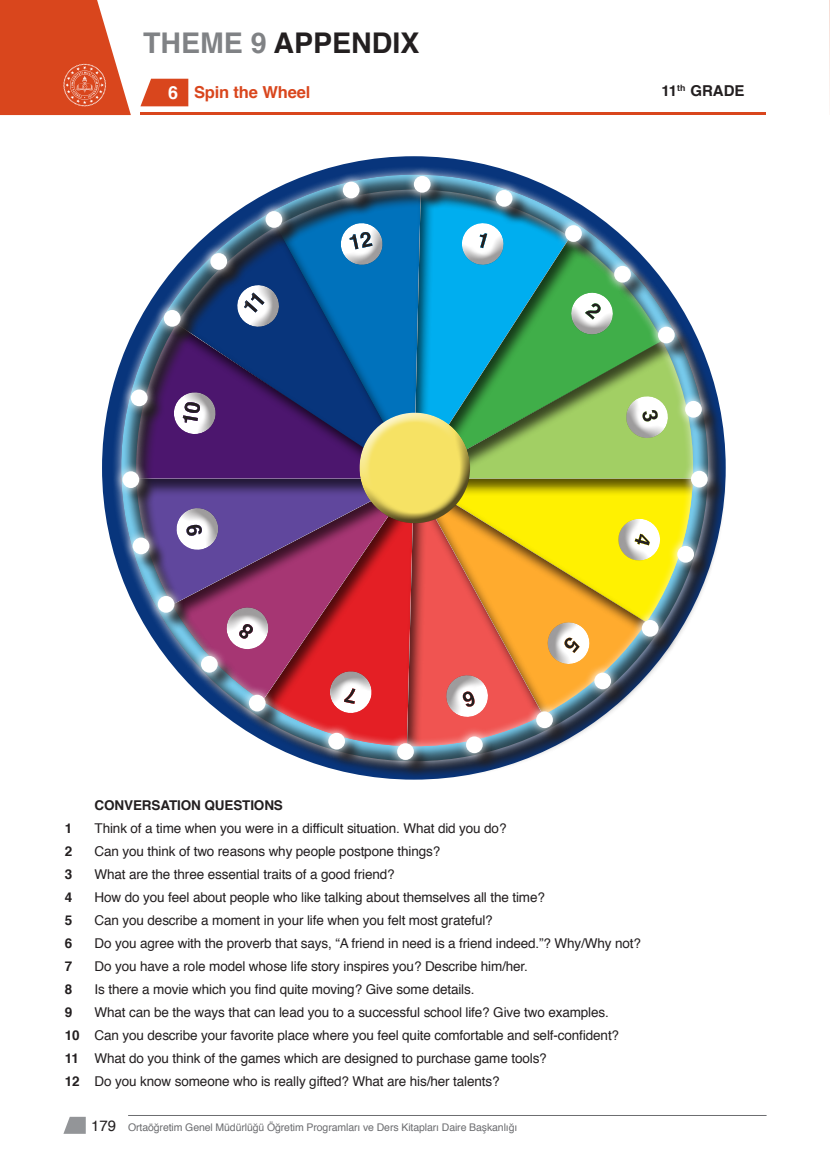
<style>
.page{position:relative;width:830px;height:1170px;background:#fff}
.page>*{position:absolute;margin:0;border:0;box-sizing:border-box;transform-origin:0 0}
.t1{font:700 28.5px "Helvetica";color:#231f20}
.t2{font:700 18px "Helvetica";color:#fff}
.t3{font:700 16.5px "Helvetica";letter-spacing:-.01em;color:#d9461d}
.t4{font:700 15px "Helvetica";color:#231f20}
.t5{font:15px "Helvetica";color:#231f20}
.Madde_numaralı{font:13.5px "Helvetica";letter-spacing:-.01em;color:#231f20}
.Madde_numaralı-2{font:700 13.5px "Helvetica";letter-spacing:-.01em;color:#231f20}
.Ana_Metin{font:10.5px "Helvetica";letter-spacing:-.01em;color:#6c6d70}
.s1{color:#808285}
.s2{font-weight:700}
</style>
<div class="page">
<svg style="left:63px;top:1116px;width:23px;height:17px"></svg>
<hr style="left:140px;top:113px;width:625px;height:2px;background:#d9461d">
<svg style="left:0;top:0;width:131px;height:115px;background:#de613e"></svg>
<svg style="left:140px;top:79px;width:48px;height:27px"></svg>
<hr style="left:128px;top:1114px;width:638px;height:1px;background:#6c6d70">
<div style="left:123px;top:177px;width:603px;height:602px;background:#231f20;opacity:.75"></div>
<div style="left:111px;top:165px;width:606px;height:606px;background:#fff;opacity:.75"></div>
<div style="left:121px;top:172px;width:586px;height:590px;background:#231f20;opacity:.75"></div>
<div style="left:416px;top:179px;width:33px;height:32px;background:#231f20;opacity:.75"></div>
<svg style="left:404px;top:167px;width:35px;height:35px"></svg>
<div style="left:413px;top:176px;width:17px;height:17px;background:#fff;border-radius:50%"></div>
<div style="left:498px;top:193px;width:32px;height:32px;background:#231f20;opacity:.75"></div>
<svg style="left:486px;top:181px;width:35px;height:35px"></svg>
<div style="left:495px;top:190px;width:17px;height:17px;background:#fff;border-radius:50%"></div>
<div style="left:567px;top:228px;width:33px;height:32px;background:#231f20;opacity:.75"></div>
<svg style="left:555px;top:216px;width:35px;height:35px"></svg>
<div style="left:565px;top:225px;width:16px;height:17px;background:#fff;border-radius:50%"></div>
<div style="left:616px;top:269px;width:33px;height:32px;background:#231f20;opacity:.75"></div>
<svg style="left:604px;top:256px;width:35px;height:36px"></svg>
<div style="left:614px;top:266px;width:16px;height:16px;background:#fff;border-radius:50%"></div>
<div style="left:660px;top:329px;width:33px;height:33px;background:#231f20;opacity:.75"></div>
<svg style="left:648px;top:317px;width:35px;height:35px"></svg>
<div style="left:657px;top:326px;width:17px;height:17px;background:#fff;border-radius:50%"></div>
<div style="left:679px;top:548px;width:33px;height:33px;background:#231f20;opacity:.75"></div>
<svg style="left:677px;top:536px;width:25px;height:35px"></svg>
<div style="left:677px;top:546px;width:16px;height:16px;background:#fff;border-radius:50%"></div>
<div style="left:644px;top:622px;width:32px;height:33px;background:#231f20;opacity:.75"></div>
<svg style="left:632px;top:610px;width:35px;height:35px"></svg>
<div style="left:641px;top:620px;width:17px;height:16px;background:#fff;border-radius:50%"></div>
<div style="left:597px;top:675px;width:32px;height:32px;background:#231f20;opacity:.75"></div>
<svg style="left:584px;top:663px;width:36px;height:35px"></svg>
<div style="left:594px;top:672px;width:16px;height:17px;background:#fff;border-radius:50%"></div>
<div style="left:538px;top:714px;width:33px;height:32px;background:#231f20;opacity:.75"></div>
<svg style="left:526px;top:702px;width:35px;height:35px"></svg>
<div style="left:536px;top:711px;width:16px;height:17px;background:#fff;border-radius:50%"></div>
<div style="left:468px;top:739px;width:33px;height:32px;background:#231f20;opacity:.75"></div>
<svg style="left:456px;top:734px;width:35px;height:28px"></svg>
<div style="left:466px;top:736px;width:16px;height:17px;background:#fff;border-radius:50%"></div>
<div style="left:400px;top:746px;width:32px;height:32px;background:#231f20;opacity:.75"></div>
<svg style="left:387px;top:734px;width:36px;height:35px"></svg>
<div style="left:397px;top:743px;width:16px;height:16px;background:#fff;border-radius:50%"></div>
<div style="left:331px;top:735px;width:32px;height:33px;background:#231f20;opacity:.75"></div>
<svg style="left:319px;top:729px;width:35px;height:29px"></svg>
<div style="left:328px;top:732px;width:17px;height:17px;background:#fff;border-radius:50%"></div>
<div style="left:251px;top:697px;width:33px;height:33px;background:#231f20;opacity:.75"></div>
<svg style="left:239px;top:685px;width:35px;height:35px"></svg>
<div style="left:249px;top:694px;width:16px;height:17px;background:#fff;border-radius:50%"></div>
<div style="left:204px;top:658px;width:32px;height:33px;background:#231f20;opacity:.75"></div>
<svg style="left:192px;top:646px;width:35px;height:35px"></svg>
<div style="left:201px;top:656px;width:17px;height:16px;background:#fff;border-radius:50%"></div>
<div style="left:160px;top:598px;width:33px;height:33px;background:#231f20;opacity:.75"></div>
<svg style="left:148px;top:586px;width:35px;height:35px"></svg>
<div style="left:158px;top:596px;width:16px;height:16px;background:#fff;border-radius:50%"></div>
<div style="left:135px;top:540px;width:33px;height:32px;background:#231f20;opacity:.75"></div>
<svg style="left:123px;top:528px;width:35px;height:35px"></svg>
<div style="left:133px;top:537px;width:16px;height:17px;background:#fff;border-radius:50%"></div>
<div style="left:125px;top:474px;width:33px;height:32px;background:#231f20;opacity:.75"></div>
<svg style="left:113px;top:462px;width:35px;height:35px"></svg>
<div style="left:122px;top:471px;width:17px;height:17px;background:#fff;border-radius:50%"></div>
<div style="left:134px;top:392px;width:32px;height:32px;background:#231f20;opacity:.75"></div>
<svg style="left:121px;top:380px;width:36px;height:35px"></svg>
<div style="left:131px;top:389px;width:16px;height:17px;background:#fff;border-radius:50%"></div>
<div style="left:166px;top:313px;width:33px;height:32px;background:#231f20;opacity:.75"></div>
<svg style="left:154px;top:301px;width:36px;height:35px"></svg>
<div style="left:164px;top:310px;width:16px;height:16px;background:#fff;border-radius:50%"></div>
<div style="left:213px;top:256px;width:32px;height:32px;background:#231f20;opacity:.75"></div>
<svg style="left:201px;top:244px;width:35px;height:35px"></svg>
<div style="left:210px;top:253px;width:17px;height:17px;background:#fff;border-radius:50%"></div>
<div style="left:268px;top:214px;width:33px;height:32px;background:#231f20;opacity:.75"></div>
<svg style="left:256px;top:202px;width:35px;height:35px"></svg>
<div style="left:265px;top:211px;width:17px;height:17px;background:#fff;border-radius:50%"></div>
<div style="left:345px;top:184px;width:33px;height:33px;background:#231f20;opacity:.75"></div>
<svg style="left:333px;top:172px;width:35px;height:35px"></svg>
<div style="left:342px;top:182px;width:17px;height:16px;background:#fff;border-radius:50%"></div>
<svg style="left:447px;top:205px;width:70px;height:70px"></svg>
<svg style="left:556px;top:269px;width:76px;height:82px;background:#67b76e"></svg>
<svg style="left:618px;top:378px;width:66px;height:75px"></svg>
<svg style="left:608px;top:504px;width:69px;height:70px;background:#f2e93e"></svg>
<svg style="left:530px;top:608px;width:82px;height:75px;background:#f4b659"></svg>
<svg style="left:429px;top:665px;width:78px;height:69px;background:#e87472"></svg>
<svg style="left:316px;top:662px;width:69px;height:67px"></svg>
<svg style="left:207px;top:590px;width:76px;height:83px;background:#af5d8a"></svg>
<svg style="left:162px;top:493px;width:62px;height:72px"></svg>
<svg style="left:161px;top:378px;width:62px;height:69px;background:#734e8a"></svg>
<svg style="left:214px;top:266px;width:82px;height:75px;background:#38578a"></svg>
<svg style="left:324px;top:210px;width:73px;height:62px;background:#3d8abd"></svg>
<div style="left:693px;top:473px;width:32px;height:33px;background:#231f20;opacity:.75"></div>
<svg style="left:681px;top:461px;width:35px;height:35px"></svg>
<div style="left:690px;top:471px;width:17px;height:16px;background:#fff;border-radius:50%"></div>
<div style="left:687px;top:403px;width:33px;height:33px;background:#231f20;opacity:.75"></div>
<svg style="left:675px;top:391px;width:35px;height:36px"></svg>
<div style="left:684px;top:401px;width:17px;height:16px;background:#fff;border-radius:50%"></div>
<hr style="left:829px;top:0;width:1px;height:115px;background:#d9461d">
<p class="t1" style="left:143px;top:20px;width:278px"><span class="s1">THEME 9</span> APPENDIX</p>
<p class="t2" style="left:168px;top:78px;width:12px">6</p>
<p class="t3" style="left:194px;top:79px;width:118px">Spin the Wheel</p>
<p class="t4" style="left:661px;top:79px;width:85px">11<sup>th</sup> GRADE</p>
<p class="Madde_numaralı-2" style="left:95px;top:793px;width:190px">CONVERSATION QUESTIONS</p>
<p class="Madde_numaralı-2" style="left:65px;top:816px;width:9px">1</p>
<p class="Madde_numaralı" style="left:95px;top:817px;width:413px">Think of a time when you were in a difficult situation. What did you do?</p>
<p class="Madde_numaralı-2" style="left:65px;top:839px;width:9px">2</p>
<p class="Madde_numaralı" style="left:95px;top:840px;width:347px">Can you think of two reasons why people postpone things?</p>
<p class="Madde_numaralı-2" style="left:65px;top:863px;width:9px">3</p>
<p class="Madde_numaralı" style="left:95px;top:863px;width:301px">What are the three essential traits of a good friend?</p>
<p class="Madde_numaralı-2" style="left:65px;top:886px;width:9px">4</p>
<p class="Madde_numaralı" style="left:95px;top:886px;width:451px">How do you feel about people who like talking about themselves all the time?</p>
<p class="Madde_numaralı-2" style="left:65px;top:909px;width:9px">5</p>
<p class="Madde_numaralı" style="left:95px;top:909px;width:399px">Can you describe a moment in your life when you felt most grateful?</p>
<p class="Madde_numaralı-2" style="left:65px;top:932px;width:9px">6</p>
<p class="Madde_numaralı" style="left:95px;top:932px;width:547px">Do you agree with the proverb that says, “A friend in need is a friend indeed.”? Why/Why not?</p>
<p class="Madde_numaralı-2" style="left:65px;top:955px;width:9px">7</p>
<p class="Madde_numaralı" style="left:95px;top:955px;width:434px">Do you have a role model whose life story inspires you? Describe him/her.</p>
<p class="Madde_numaralı-2" style="left:65px;top:978px;width:9px">8</p>
<p class="Madde_numaralı" style="left:95px;top:978px;width:381px">Is there a movie which you find quite moving? Give some details.</p>
<p class="Madde_numaralı-2" style="left:65px;top:1001px;width:9px">9</p>
<p class="Madde_numaralı" style="left:95px;top:1001px;width:515px">What can be the ways that can lead you to a successful school life? Give two examples.</p>
<p class="Madde_numaralı" style="left:65px;top:1024px;width:555px"><span class="s2">10</span> Can you describe your favorite place where you feel quite comfortable and self-confident?</p>
<p class="Madde_numaralı" style="left:65px;top:1047px;width:483px"><span class="s2">11</span> What do you think of the games which are designed to purchase game tools?</p>
<p class="Madde_numaralı" style="left:65px;top:1070px;width:436px"><span class="s2">12</span> Do you know someone who is really gifted? What are his/her talents?</p>
<p class="t5" style="left:91px;top:1114px;width:27px">179</p>
<p class="Ana_Metin" style="left:128px;top:1119px;width:390px">Ortaöğretim Genel Müdürlüğü Öğretim Programları ve Ders Kitapları Daire Başkanlığı</p>
</div>
